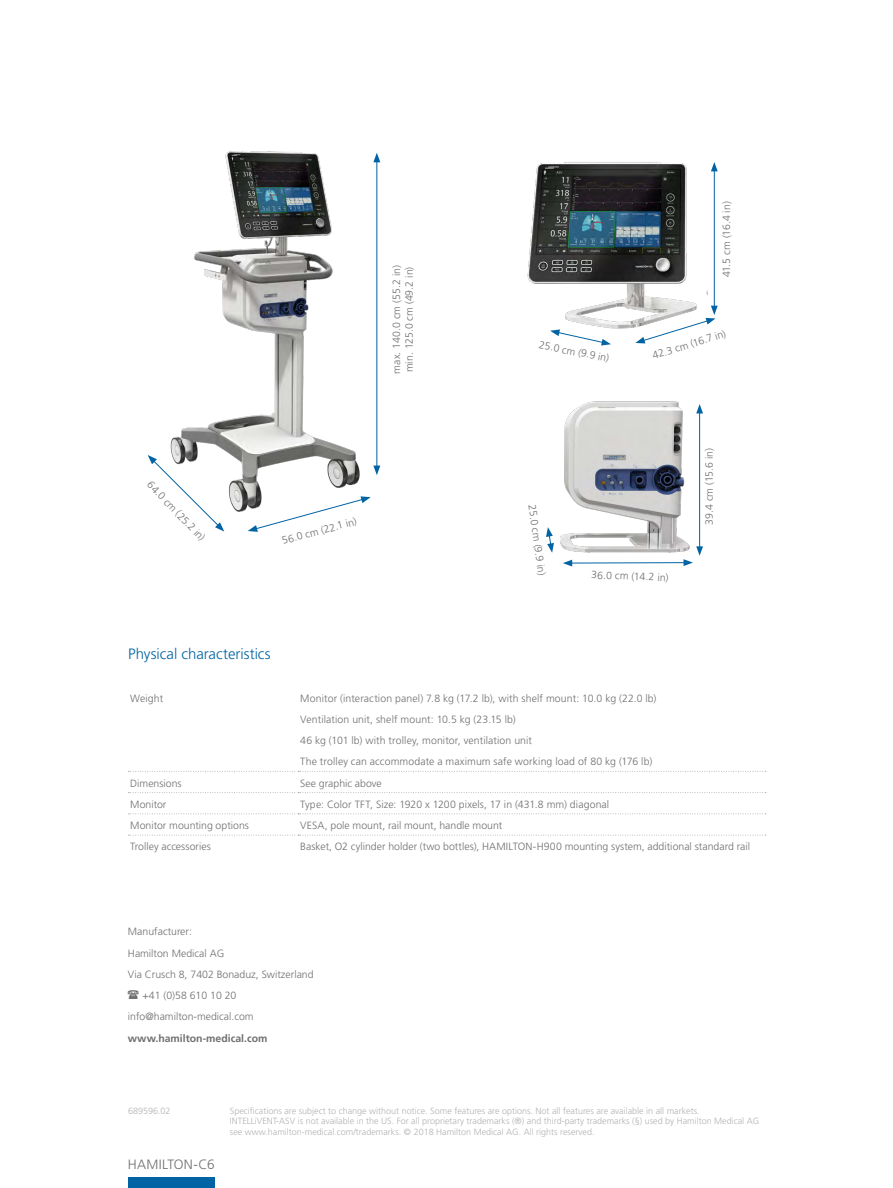
<style>
.page{position:relative;width:893px;height:1188px;background:#fff}
.page>*{position:absolute;margin:0;border:0;box-sizing:border-box;transform-origin:0 0}
.t1{font:300 15px "Frutiger LT Std";color:#0063a3}
.t2{font:300 13.5px "Frutiger LT Std";letter-spacing:.015em;color:#706f6f}
.t3{font:300 10.5px/21.3px "Frutiger LT Std";letter-spacing:.005em;color:#706f6f}
.t4{font:700 10.5px "Frutiger LT Std";color:#706f6f}
.t5{font:300 9px/10.8px "Frutiger LT Std";color:#b3b2b2}
</style>
<div class="page">
<div style="left:128px;top:1177px;width:86px;height:11px;background:#0063a3"></div>
<img style="left:527px;top:162px;width:181px;height:167px">
<svg style="left:128px;top:771px;width:638px;height:1px"></svg>
<svg style="left:128px;top:792px;width:638px;height:1px"></svg>
<svg style="left:128px;top:813px;width:638px;height:1px"></svg>
<svg style="left:128px;top:835px;width:638px;height:1px"></svg>
<img style="left:147px;top:151px;width:234px;height:381px">
<svg style="left:148px;top:455px;width:76px;height:77px"></svg>
<svg style="left:248px;top:496px;width:123px;height:36px"></svg>
<hr style="left:376px;top:160px;width:1px;height:308px;background:#0063a3">
<svg style="left:373px;top:466px;width:7px;height:9px"></svg>
<svg style="left:373px;top:153px;width:7px;height:9px"></svg>
<img style="left:560px;top:401px;width:130px;height:147px">
<hr style="left:699px;top:411px;width:1px;height:138px;background:#0063a3">
<svg style="left:563px;top:546px;width:140px;height:21px"></svg>
<svg style="left:696px;top:404px;width:7px;height:9px"></svg>
<svg style="left:546px;top:527px;width:8px;height:26px"></svg>
<hr style="left:714px;top:169px;width:1px;height:139px;background:#0063a3">
<svg style="left:635px;top:306px;width:83px;height:37px"></svg>
<svg style="left:711px;top:162px;width:7px;height:9px"></svg>
<svg style="left:550px;top:329px;width:61px;height:17px"></svg>
<p class="t3" style="left:157px;top:476px;width:80px;rotate:46deg">64.0 cm (25.2 in)</p>
<p class="t3" style="left:390px;top:374px;width:110px;line-height:12.6px;rotate:-90deg">max. 140.0 cm (55.2 in) min. 125.0 cm (49.2 in)</p>
<p class="t3" style="left:280px;top:531px;width:78px;rotate:-15deg">56.0 cm (22.1 in)</p>
<p class="t3" style="left:541px;top:334px;width:73px;rotate:11deg">25.0 cm (9.9 in)</p>
<p class="t3" style="left:716px;top:277px;width:77px;rotate:-90deg">41.5 cm (16.4 in)</p>
<p class="t3" style="left:650px;top:345px;width:78px;rotate:-17deg">42.3 cm (16.7 in)</p>
<p class="t3" style="left:542px;top:503px;width:73px;rotate:82deg">25.0 cm (9.9 in)</p>
<p class="t3" style="left:592px;top:564px;width:79px;rotate:2deg">36.0 cm (14.2 in)</p>
<p class="t3" style="left:699px;top:525px;width:78px;rotate:-90deg">39.4 cm (15.6 in)</p>
<h1 class="t1" style="left:128px;top:645px;width:144px">Physical characteristics</h1>
<p class="t3" style="left:130px;top:687px;width:35px">Weight</p>
<p class="t3" style="left:300px;top:687px;width:358px">Monitor (interaction panel) 7.8 kg (17.2 lb), with shelf mount: 10.0 kg (22.0 lb)<br>Ventilation unit, shelf mount: 10.5 kg (23.15 lb)<br>46 kg (101 lb) with trolley, monitor, ventilation unit<br>The trolley can accommodate a maximum safe working load of 80 kg (176 lb)</p>
<p class="t3" style="left:130px;top:773px;width:53px">Dimensions</p>
<p class="t3" style="left:300px;top:773px;width:83px">See graphic above</p>
<p class="t3" style="left:130px;top:794px;width:38px">Monitor</p>
<p class="t3" style="left:300px;top:794px;width:311px">Type: Color TFT, Size: 1920 x 1200 pixels, 17 in (431.8 mm) diagonal</p>
<p class="t3" style="left:130px;top:815px;width:120px">Monitor mounting options</p>
<p class="t3" style="left:300px;top:815px;width:204px">VESA, pole mount, rail mount, handle mount</p>
<p class="t3" style="left:130px;top:836px;width:82px">Trolley accessories</p>
<p class="t3" style="left:300px;top:836px;width:451px">Basket, O2 cylinder holder (two bottles), HAMILTON-H900 mounting system, additional standard rail</p>
<p class="t3" style="left:128px;top:921px;width:65px">Manufacturer:</p>
<p class="t3" style="left:128px;top:943px;width:98px">Hamilton Medical AG</p>
<p class="t3" style="left:128px;top:964px;width:187px">Via Crusch 8, 7402 Bonaduz, Switzerland</p>
<p class="t3" style="left:143px;top:985px;width:95px">+41 (0)58 610 10 20</p>
<p class="t3" style="left:128px;top:1006px;width:127px">info@hamilton-medical.com</p>
<p class="t4" style="left:128px;top:1032px;width:141px">www.hamilton-medical.com</p>
<p class="t5" style="left:128px;top:1105px;width:44px">689596.02</p>
<p class="t2" style="left:128px;top:1157px;width:88px">HAMILTON-C6</p>
<p class="t5" style="left:230px;top:1105px;width:531px">Specifications are subject to change without notice. Some features are options. Not all features are available in all markets.<br>INTELLiVENT-ASV is not available in the US. For all proprietary trademarks (®) and third-party trademarks (§) used by Hamilton Medical AG see www.hamilton-medical.com/trademarks. © 2018 Hamilton Medical AG. All rights reserved.</p>
</div>
